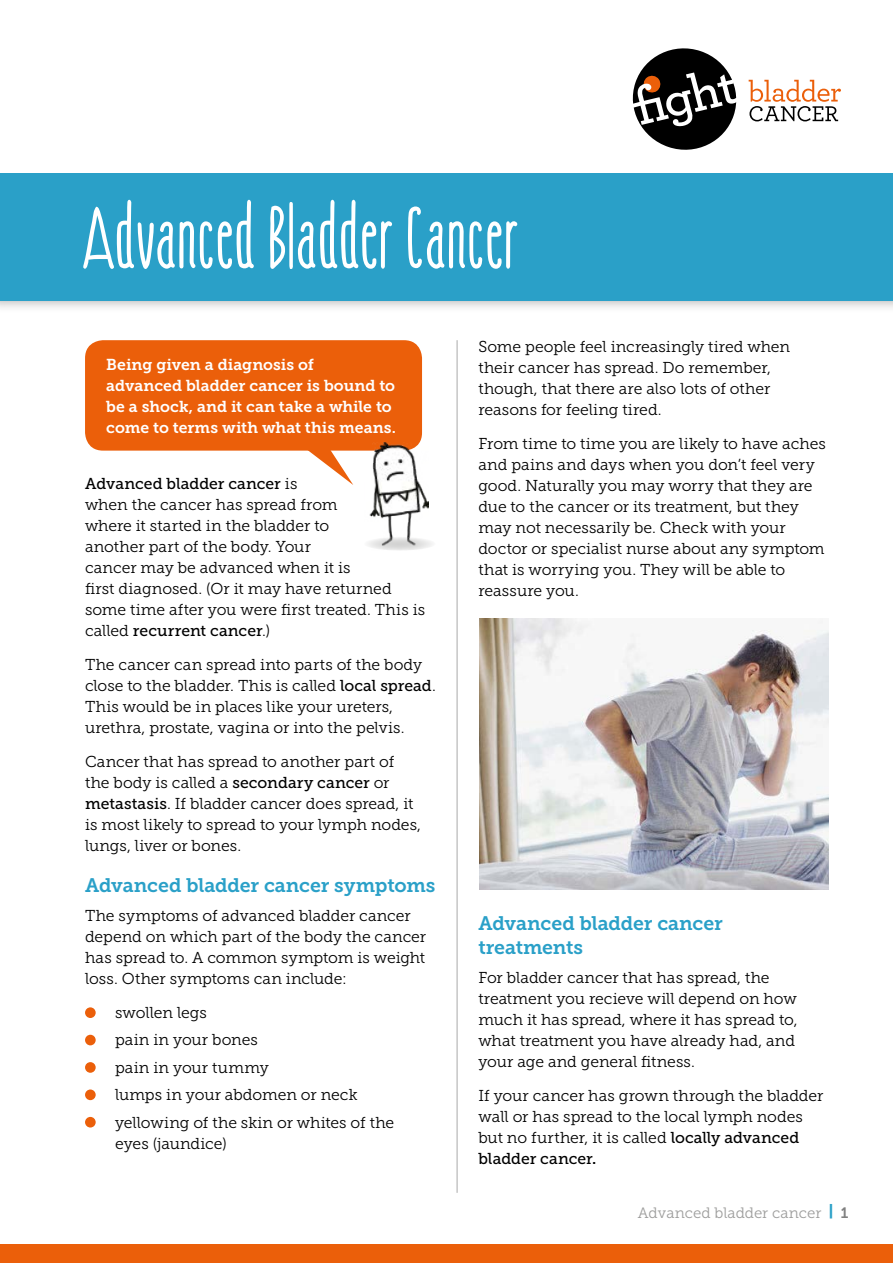
<style>
.page{position:relative;width:893px;height:1263px;background:#fff}
.page>*{position:absolute;margin:0;border:0;box-sizing:border-box;transform-origin:0 0}
.t1{font:78px "HAPPYCLOUD Heavy";color:#fff}
.t2{font:19.5px/24px "Museo Slab 700";letter-spacing:-.005em;color:#2aa0c8}
.t3{font:15.75px/21px "Museo Slab 300";letter-spacing:-.005em;color:#000}
.t4{font:15.75px/21px "Museo Slab 700";color:#fff}
.t5{font:15.75px "Museo Slab 500";color:#000}
.t6{font:15px "Museo Slab 300";color:#9d9d9c}
.s1{font-family:"Museo Slab 300"}
.s2{font-family:"Museo Slab 500"}
.s3{font-family:"Museo Slab 700"}
.s4{font-family:"Museo Slab 900";color:#2aa0c8}
.s5{font-family:"Museo Slab 700";color:#808080}
</style>
<div class="page">
<div style="left:0;top:1244px;width:893px;height:19px;background:#eb5f0a"></div>
<div style="left:85px;top:340px;width:337px;height:111px;background:#eb5f0a;border-radius:18px"></div>
<div style="left:0;top:176px;width:893px;height:137px;background:#000;opacity:.4"></div>
<div style="left:0;top:173px;width:893px;height:128px;background:#2aa0c8"></div>
<div style="left:85px;top:1007px;width:11px;height:11px;background:#eb5f0a;border-radius:50%"></div>
<div style="left:85px;top:1035px;width:11px;height:10px;background:#eb5f0a;border-radius:50%"></div>
<div style="left:85px;top:1062px;width:11px;height:11px;background:#eb5f0a;border-radius:50%"></div>
<div style="left:85px;top:1089px;width:11px;height:11px;background:#eb5f0a;border-radius:50%"></div>
<div style="left:85px;top:1117px;width:11px;height:10px;background:#eb5f0a;border-radius:50%"></div>
<svg style="left:749px;top:80px;width:92px;height:41px"></svg>
<svg style="left:632px;top:48px;width:105px;height:102px"></svg>
<hr style="left:456px;top:340px;width:2px;height:853px;background:#c6c6c6">
<img style="left:364px;top:443px;width:65px;height:94px">
<svg style="left:299px;top:450px;width:54px;height:35px"></svg>
<svg style="left:364px;top:537px;width:72px;height:14px"></svg>
<img style="left:479px;top:618px;width:349px;height:271px">
<h1 class="t1" style="left:85px;top:185px;width:437px">Advanced Bladder Cancer</h1>
<p class="t4" style="left:106px;top:354px;width:291px">Being given a diagnosis of<br>advanced bladder cancer is bound to be a shock, and it can take a while to come to terms with what this means.</p>
<p class="t5" style="left:85px;top:475px;width:214px">Advanced bladder cancer <span class="s1">is</span></p>
<p class="t3" style="left:85px;top:494px;width:342px">when the cancer has spread from<br>where it started in the bladder to<br>another part of the body. Your<br>cancer may be advanced when it is<br>first diagnosed. (Or it may have returned some time after you were first treated. This is</p>
<p class="t5" style="left:85px;top:622px;width:187px"><span class="s1">called</span> recurrent cancer<span class="s1">.)</span></p>
<p class="t3" style="left:85px;top:654px;width:352px">The cancer can spread into parts of the body close to the bladder. This is called <span class="s2">local spread</span>.<br>This would be in places like your ureters, urethra, prostate, vagina or into the pelvis.</p>
<p class="t3" style="left:85px;top:751px;width:338px">Cancer that has spread to another part of the body is called a <span class="s2">secondary cancer</span> or <span class="s2">metastasis</span>. If bladder cancer does spread, it is most likely to spread to your lymph nodes, lungs, liver or bones.</p>
<p class="t2" style="left:85px;top:873px;width:352px">Advanced bladder cancer symptoms</p>
<p class="t3" style="left:85px;top:905px;width:343px">The symptoms of advanced bladder cancer depend on which part of the body the cancer has spread to. A common symptom is weight loss. Other symptoms can include:</p>
<p class="t3" style="left:115px;top:999px;width:281px;line-height:27.5px">swollen legs<br>pain in your bones<br>pain in your tummy<br>lumps in your abdomen or neck yellowing of the skin or whites of the</p>
<p class="t3" style="left:115px;top:1133px;width:113px">eyes (jaundice)</p>
<p class="t3" style="left:478px;top:336px;width:313px">Some people feel increasingly tired when their cancer has spread. Do remember, though, that there are also lots of other reasons for feeling tired.</p>
<p class="t3" style="left:478px;top:433px;width:349px">From time to time you are likely to have aches and pains and days when you don’t feel very good. Naturally you may worry that they are due to the cancer or its treatment, but they may not necessarily be. Check with your doctor or specialist nurse about any symptom that is worrying you. They will be able to reassure you.</p>
<p class="t2" style="left:478px;top:911px;width:246px">Advanced bladder cancer treatments</p>
<p class="t3" style="left:478px;top:967px;width:321px">For bladder cancer that has spread, the treatment you recieve will depend on how much it has spread, where it has spread to, what treatment you have already had, and your age and general fitness.</p>
<p class="t3" style="left:478px;top:1085px;width:347px">If your cancer has grown through the bladder wall or has spread to the local lymph nodes but no further, it is called <span class="s2">locally advanced</span></p>
<p class="t5" style="left:478px;top:1150px;width:120px">bladder cancer<span class="s3">.</span></p>
<p class="t6" style="left:638px;top:1204px;width:212px">Advanced bladder cancer <span class="s4">|</span> <span class="s5">1</span></p>
</div>
